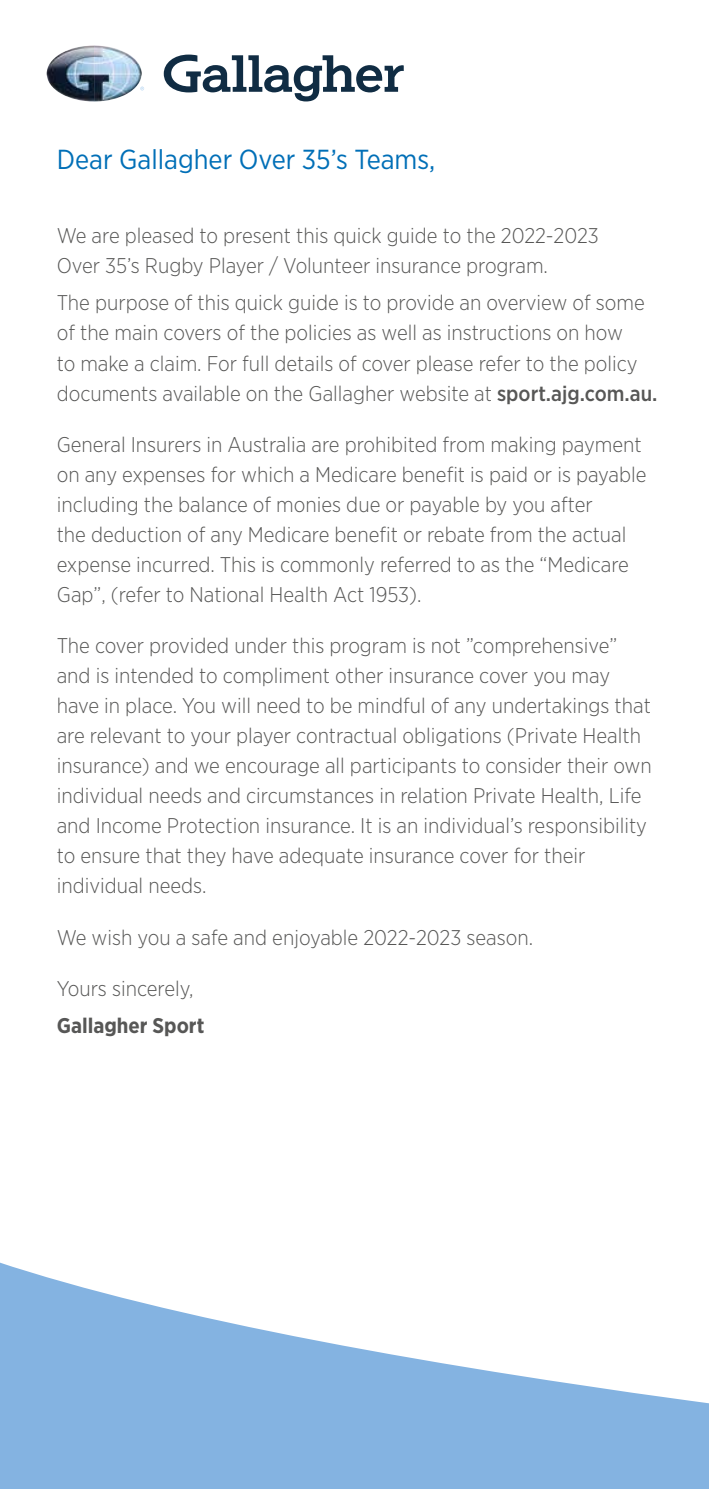
<style>
.page{position:relative;width:709px;height:1489px;background:#fff}
.page>*{position:absolute;margin:0;border:0;box-sizing:border-box;transform-origin:0 0}
.t1{font:27.5px "Gotham Narrow";color:#006fb7}
.t2{font:300 21.25px/30px "Gotham Narrow";color:#575756}
.t3{font:700 21.25px "Gotham Narrow";color:#575756}
.s1{font-weight:500}
</style>
<div class="page">
<svg style="left:0;top:1262px;width:709px;height:226px;fill:#84b3e1"></svg>
<svg style="left:164px;top:55px;width:240px;height:46px"></svg>
<img style="left:47px;top:45px;width:95px;height:57px">
<svg style="left:140px;top:87px;width:4px;height:3px"></svg>
<p class="t1" style="left:57px;top:142px;width:380px">Dear Gallagher Over 35’s Teams,</p>
<p class="t2" style="left:57px;top:220px;width:543px">We are pleased to present this quick guide to the 2022-2023<br>Over 35’s Rugby Player / Volunteer insurance program.</p>
<p class="t2" style="left:57px;top:287px;width:602px">The purpose of this quick guide is to provide an overview of some of the main covers of the policies as well as instructions on how<br>to make a claim. For full details of cover please refer to the policy documents available on the Gallagher website at <span class="s1">sport.ajg.com.au.</span></p>
<p class="t2" style="left:57px;top:429px;width:591px">General Insurers in Australia are prohibited from making payment on any expenses for which a Medicare benefit is paid or is payable including the balance of monies due or payable by you after<br>the deduction of any Medicare benefit or rebate from the actual expense incurred. This is commonly referred to as the “Medicare Gap”, (refer to National Health Act 1953).</p>
<p class="t2" style="left:57px;top:630px;width:596px">The cover provided under this program is not ”comprehensive” and is intended to compliment other insurance cover you may have in place. You will need to be mindful of any undertakings that are relevant to your player contractual obligations (Private Health insurance) and we encourage all participants to consider their own individual needs and circumstances in relation Private Health, Life and Income Protection insurance. It is an individual’s responsibility to ensure that they have adequate insurance cover for their individual needs.</p>
<p class="t2" style="left:57px;top:921px;width:478px">We wish you a safe and enjoyable 2022-2023 season.</p>
<p class="t2" style="left:57px;top:972px;width:138px">Yours sincerely,</p>
<p class="t3" style="left:57px;top:1011px;width:149px">Gallagher Sport</p>
</div>
